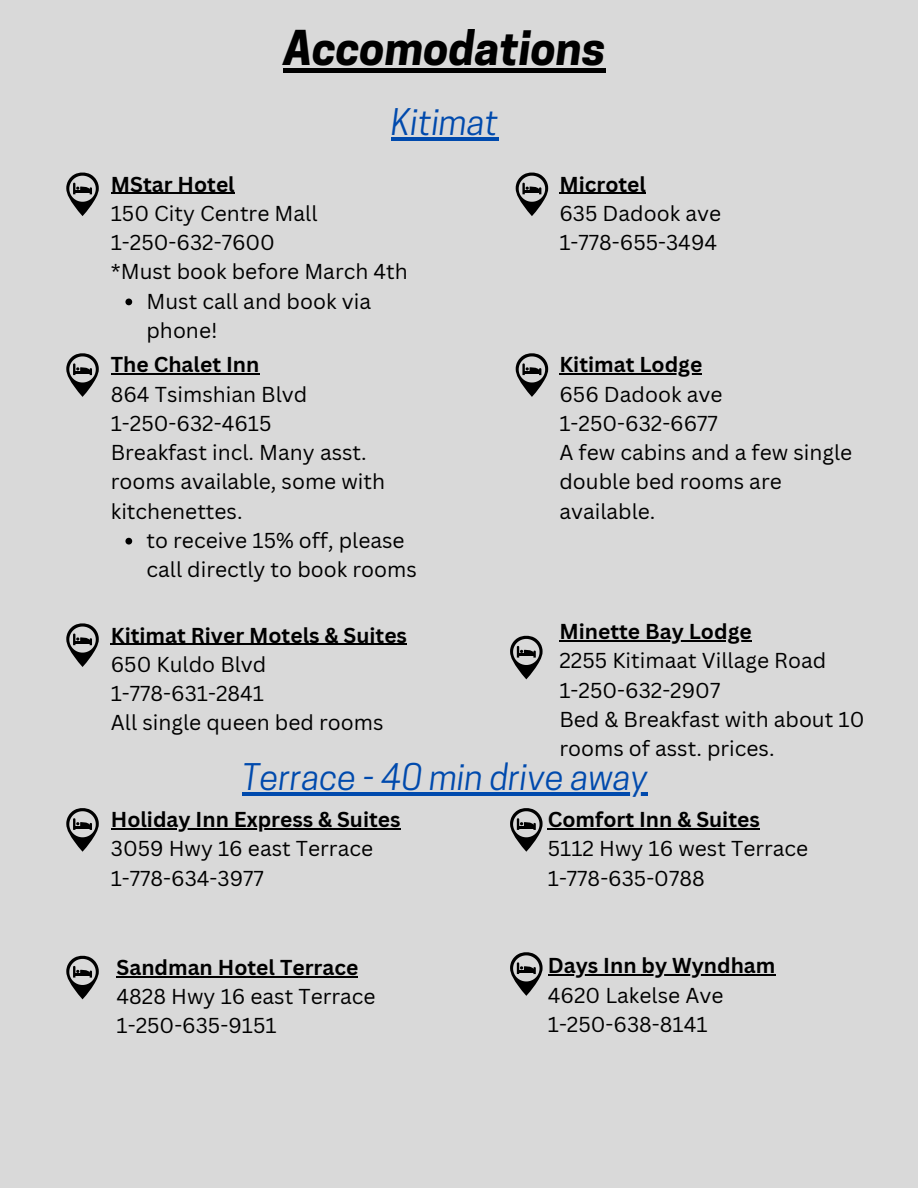
<style>
.page{position:relative;width:918px;height:1188px;background:#d9d9d9}
.page>*{position:absolute;margin:0;border:0;box-sizing:border-box;transform-origin:0 0}
.t1{font:italic 700 45px "Cooper Hewitt";color:#000}
.t2{font:italic 34.5px "Cooper Hewitt";color:#004aad}
.t3{font:21px/29.2px "Canva Sans";color:#000}
.t4{font:700 21px "Canva Sans";color:#000}
</style>
<div class="page">
<svg style="left:66px;top:172px;width:33px;height:44px"></svg>
<hr style="left:75px;top:190px;width:15px;height:3px;background:#000">
<div style="left:284px;top:68px;width:322px;height:5px;background:#000"></div>
<hr style="left:391px;top:137px;width:107px;height:3px;background:#004aad">
<hr style="left:111px;top:193px;width:124px;height:1px;background:#000">
<svg style="left:125px;top:299px;width:7px;height:6px"></svg>
<hr style="left:111px;top:374px;width:148px;height:1px;background:#000">
<svg style="left:125px;top:538px;width:7px;height:7px"></svg>
<hr style="left:559px;top:193px;width:87px;height:1px;background:#000">
<hr style="left:559px;top:374px;width:143px;height:1px;background:#000">
<hr style="left:111px;top:644px;width:296px;height:1px;background:#000">
<hr style="left:559px;top:640px;width:193px;height:1px;background:#000">
<hr style="left:242px;top:792px;width:405px;height:4px;background:#004aad">
<hr style="left:111px;top:828px;width:290px;height:1px;background:#000">
<hr style="left:548px;top:828px;width:212px;height:1px;background:#000">
<hr style="left:117px;top:976px;width:241px;height:1px;background:#000">
<hr style="left:548px;top:975px;width:227px;height:1px;background:#000">
<svg style="left:66px;top:353px;width:33px;height:44px"></svg>
<hr style="left:75px;top:371px;width:15px;height:3px;background:#000">
<svg style="left:66px;top:623px;width:33px;height:44px"></svg>
<hr style="left:75px;top:641px;width:15px;height:3px;background:#000">
<svg style="left:516px;top:172px;width:32px;height:44px"></svg>
<hr style="left:525px;top:190px;width:14px;height:3px;background:#000">
<svg style="left:516px;top:353px;width:32px;height:44px"></svg>
<hr style="left:525px;top:371px;width:14px;height:3px;background:#000">
<svg style="left:510px;top:636px;width:33px;height:43px"></svg>
<svg style="left:66px;top:808px;width:33px;height:44px"></svg>
<svg style="left:66px;top:956px;width:33px;height:43px"></svg>
<svg style="left:510px;top:808px;width:33px;height:44px"></svg>
<svg style="left:510px;top:952px;width:33px;height:44px"></svg>
<hr style="left:519px;top:970px;width:14px;height:3px;background:#000">
<p class="t1" style="left:284px;top:31px;width:324px">Accomodations</p>
<p class="t2" style="left:391px;top:109px;width:109px">Kitimat</p>
<p class="t4" style="left:111px;top:169px;width:125px">MStar Hotel</p>
<p class="t3" style="left:111px;top:198px;width:208px">150 City Centre Mall</p>
<p class="t3" style="left:111px;top:227px;width:166px">1-250-632-7600</p>
<h1 class="t3" style="left:111px;top:257px;width:299px">*Must book before March 4th</h1>
<h2 class="t3" style="left:147px;top:286px;width:226px">Must call and book via phone!</h2>
<p class="t4" style="left:111px;top:350px;width:150px">The Chalet Inn</p>
<p class="t3" style="left:111px;top:379px;width:198px">864 Tsimshian Blvd</p>
<p class="t3" style="left:111px;top:408px;width:162px">1-250-632-4615</p>
<p class="t3" style="left:111px;top:437px;width:276px">Breakfast incl. Many asst. rooms available, some with kitchenettes.</p>
<p class="t3" style="left:147px;top:525px;width:272px">to receive 15% off, please call directly to book rooms</p>
<p class="t4" style="left:559px;top:169px;width:88px">Microtel</p>
<p class="t3" style="left:559px;top:198px;width:163px">635 Dadook ave</p>
<p class="t3" style="left:559px;top:227px;width:159px">1-778-655-3494</p>
<p class="t4" style="left:559px;top:350px;width:144px">Kitimat Lodge</p>
<p class="t3" style="left:559px;top:379px;width:164px">656 Dadook ave</p>
<p class="t3" style="left:559px;top:408px;width:160px">1-250-632-6677</p>
<p class="t3" style="left:559px;top:437px;width:294px">A few cabins and a few single double bed rooms are available.</p>
<p class="t4" style="left:559px;top:617px;width:194px">Minette Bay Lodge</p>
<p class="t3" style="left:559px;top:646px;width:268px">2255 Kitimaat Village Road</p>
<p class="t3" style="left:559px;top:675px;width:162px">1-250-632-2907</p>
<p class="t3" style="left:559px;top:704px;width:307px">Bed &amp; Breakfast with about 10 rooms of asst. prices.</p>
<p class="t2" style="left:242px;top:764px;width:407px">Terrace - 40 min drive away</p>
<p class="t4" style="left:111px;top:805px;width:291px">Holiday Inn Express &amp; Suites</p>
<p class="t3" style="left:111px;top:834px;width:264px">3059 Hwy 16 east Terrace</p>
<p class="t3" style="left:111px;top:863px;width:155px">1-778-634-3977</p>
<p class="t4" style="left:111px;top:620px;width:298px">Kitimat River Motels &amp; Suites</p>
<p class="t3" style="left:111px;top:649px;width:157px">650 Kuldo Blvd</p>
<p class="t3" style="left:111px;top:678px;width:155px">1-778-631-2841</p>
<p class="t3" style="left:111px;top:708px;width:274px">All single queen bed rooms</p>
<p class="t4" style="left:548px;top:805px;width:214px">Comfort Inn &amp; Suites</p>
<p class="t3" style="left:548px;top:834px;width:262px">5112 Hwy 16 west Terrace</p>
<p class="t3" style="left:548px;top:863px;width:158px">1-778-635-0788</p>
<p class="t4" style="left:117px;top:952px;width:243px">Sandman Hotel Terrace</p>
<h2 class="t3" style="left:117px;top:981px;width:261px">4828 Hwy 16 east Terrace</h2>
<p class="t3" style="left:117px;top:1011px;width:161px">1-250-635-9151</p>
<p class="t4" style="left:548px;top:951px;width:229px">Days Inn by Wyndham</p>
<p class="t3" style="left:548px;top:980px;width:177px">4620 Lakelse Ave</p>
<p class="t3" style="left:548px;top:1009px;width:161px">1-250-638-8141</p>
</div>
